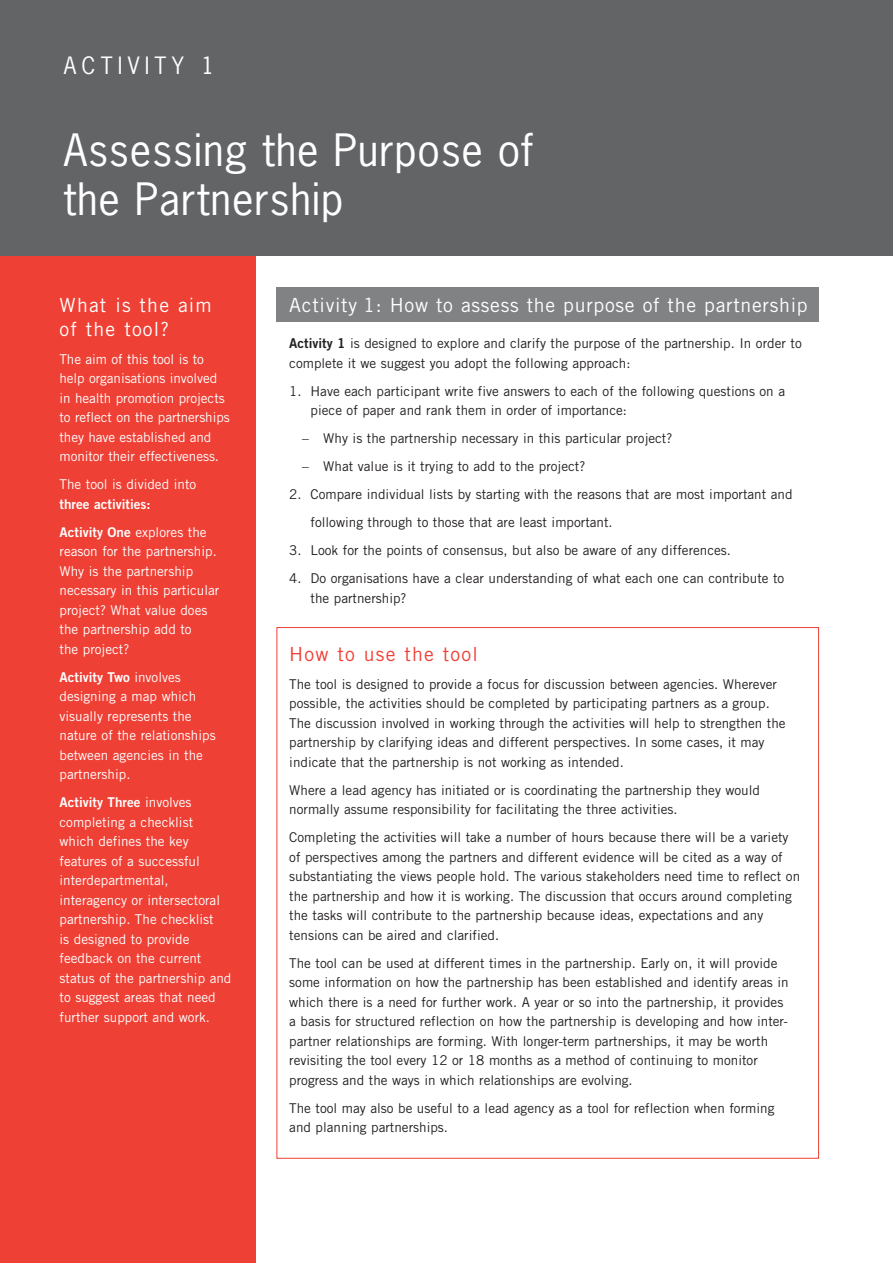
<style>
.page{position:relative;width:893px;height:1263px;background:#fff}
.page>*{position:absolute;margin:0;border:0;box-sizing:border-box;transform-origin:0 0}
.t1{font:42px/49.5px "News Gothic";letter-spacing:.015em;color:#fff}
.t2{font:22.5px "News Gothic";letter-spacing:.23em;color:#fff}
.t3{font:19.5px "Trade Gothic";letter-spacing:.035em;color:#fff}
.t4{font:19.5px/24px "Trade Gothic";letter-spacing:.06em;color:#fff}
.t5{font:19.5px "Trade Gothic";letter-spacing:.06em;color:#ef4035}
.t6{font:13.5px/19.5px "Trade Gothic";color:#231f1f}
.t7{font:13.5px/19.5px "Trade Gothic";color:#fff}
.t8{font:13.5px/28px "Trade Gothic Bold Two";color:#fff}
.s1{font-family:"Trade Gothic"}
.s2{font-family:"Trade Gothic Bold Two"}
</style>
<div class="page">
<div style="left:276px;top:288px;width:543px;height:34px;background:#808284"></div>
<div style="left:0;top:255px;width:255px;height:1008px;background:#ef4035"></div>
<div style="left:0;top:0;width:892px;height:255px;background:#636466"></div>
<h2 class="t2" style="left:64px;top:57px;width:152px">ACTIVITY 1</h2>
<h1 class="t1" style="left:64px;top:128px;width:471px">Assessing the Purpose of the Partnership</h1>
<h3 class="t4" style="left:60px;top:295px;width:154px">What is the aim of the tool?</h3>
<p class="t7" style="left:60px;top:350px;width:172px">The aim of this tool is to help organisations involved in health promotion projects to reflect on the partnerships they have established and monitor their effectiveness.</p>
<p class="t7" style="left:60px;top:476px;width:138px">The tool is divided into</p>
<p class="t8" style="left:60px;top:491px;width:149px">three activities:<br>Activity One <span class="s1">explores the</span></p>
<p class="t7" style="left:60px;top:543px;width:161px">reason for the partnership.<br>Why is the partnership necessary in this particular project? What value does the partnership add to<br>the project?</p>
<p class="t8" style="left:60px;top:664px;width:123px">Activity Two <span class="s1">involves</span></p>
<p class="t7" style="left:60px;top:688px;width:158px">designing a map which visually represents the nature of the relationships between agencies in the partnership.</p>
<p class="t8" style="left:60px;top:790px;width:134px">Activity Three <span class="s1">involves</span></p>
<p class="t7" style="left:60px;top:813px;width:173px">completing a checklist<br>which defines the key features of a successful interdepartmental, interagency or intersectoral partnership. The checklist<br>is designed to provide feedback on the current status of the partnership and to suggest areas that need further support and work.</p>
<h3 class="t3" style="left:289px;top:298px;width:520px">Activity 1: How to assess the purpose of the partnership</h3>
<p class="t6" style="left:289px;top:335px;width:514px"><span class="s2">Activity 1</span> is designed to explore and clarify the purpose of the partnership. In order to complete it we suggest you adopt the following approach:</p>
<p class="t6" style="left:310px;top:382px;width:476px;text-indent:-21px">1. Have each participant write five answers to each of the following questions on a piece of paper and rank them in order of importance:</p>
<p class="t6" style="left:302px;top:430px;width:372px">– Why is the partnership necessary in this particular project?</p>
<p class="t6" style="left:302px;top:458px;width:285px">– What value is it trying to add to the project?</p>
<p class="t6" style="left:310px;top:482px;width:483px;line-height:28px;text-indent:-21px">2. Compare individual lists by starting with the reasons that are most important and following through to those that are least important.</p>
<p class="t6" style="left:289px;top:542px;width:443px">3. Look for the points of consensus, but also be aware of any differences.</p>
<p class="t6" style="left:310px;top:570px;width:475px;text-indent:-21px">4. Do organisations have a clear understanding of what each one can contribute to the partnership?</p>
<h3 class="t5" style="left:289px;top:647px;width:190px">How to use the tool</h3>
<p class="t6" style="left:289px;top:675px;width:498px">The tool is designed to provide a focus for discussion between agencies. Wherever possible, the activities should be completed by participating partners as a group.<br>The discussion involved in working through the activities will help to strengthen the partnership by clarifying ideas and different perspectives. In some cases, it may indicate that the partnership is not working as intended.</p>
<p class="t6" style="left:289px;top:781px;width:472px">Where a lead agency has initiated or is coordinating the partnership they would normally assume responsibility for facilitating the three activities.</p>
<p class="t6" style="left:289px;top:829px;width:512px">Completing the activities will take a number of hours because there will be a variety of perspectives among the partners and different evidence will be cited as a way of substantiating the views people hold. The various stakeholders need time to reflect on the partnership and how it is working. The discussion that occurs around completing the tasks will contribute to the partnership because ideas, expectations and any tensions can be aired and clarified.</p>
<p class="t6" style="left:289px;top:954px;width:501px">The tool can be used at different times in the partnership. Early on, it will provide some information on how the partnership has been established and identify areas in which there is a need for further work. A year or so into the partnership, it provides a basis for structured reflection on how the partnership is developing and how inter&shy;partner relationships are forming. With longer-term partnerships, it may be worth revisiting the tool every 12 or 18 months as a method of continuing to monitor progress and the ways in which relationships are evolving.</p>
<p class="t6" style="left:289px;top:1099px;width:486px">The tool may also be useful to a lead agency as a tool for reflection when forming and planning partnerships.</p>
</div>
